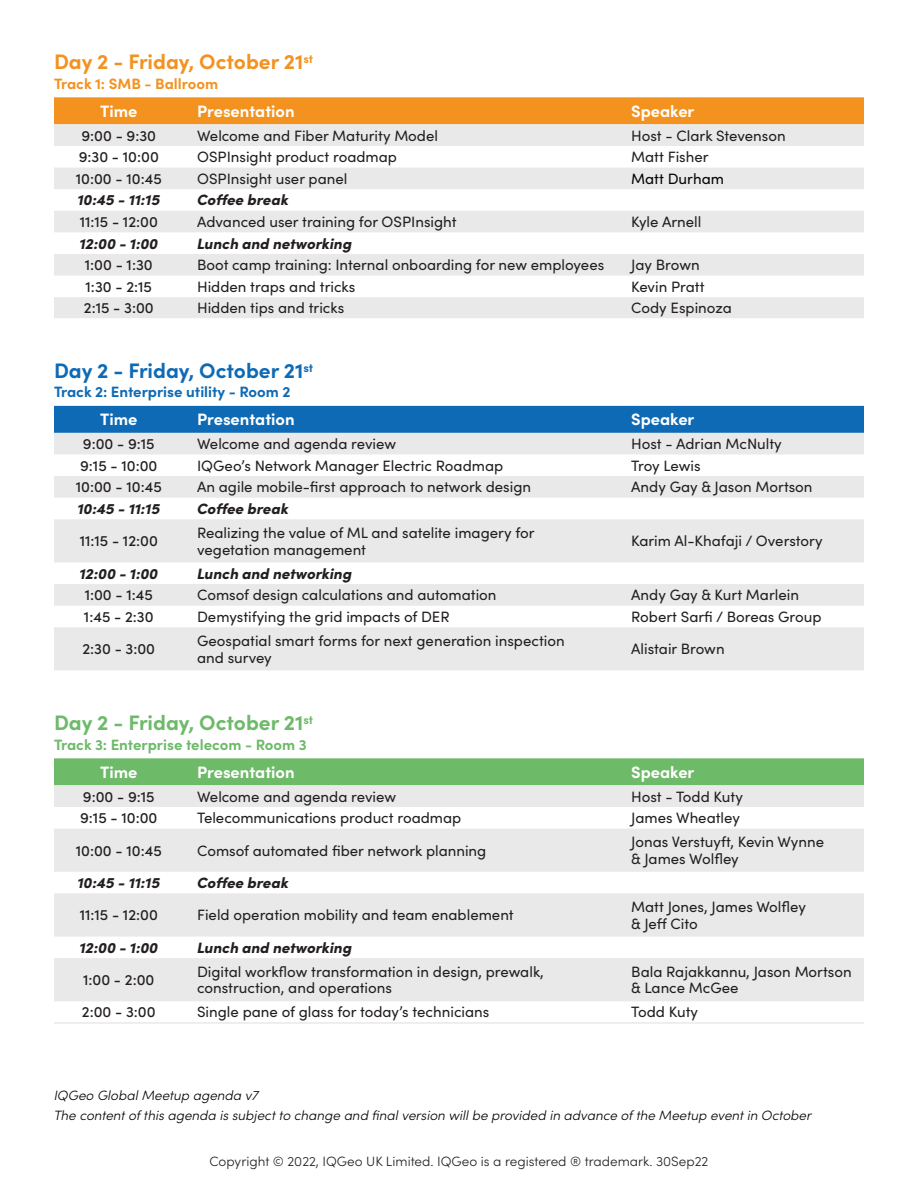
<style>
.page{position:relative;width:918px;height:1188px;background:#fff}
.page>*{position:absolute;margin:0;border:0;box-sizing:border-box;transform-origin:0 0}
.t1{font:700 21px "Sofia Pro";color:#0f6ab5}
.t2{font:700 21px "Sofia Pro";color:#6dba69}
.t3{font:700 21px "Sofia Pro";color:#f3921f}
.t4{font:700 16.5px "Sofia Pro";color:#fff}
.t5{font:15px/16.5px "Sofia Pro";color:#231f20}
.t6{font:500 15px "Sofia Pro";color:#231f20}
.t7{font:italic 900 15px "Sofia Pro";color:#231f20}
.t8{font:700 15px "Sofia Pro";color:#0f6ab5}
.t9{font:700 15px "Sofia Pro";color:#6dba69}
.t10{font:700 15px "Sofia Pro";color:#f3921f}
.t11{font:15px "Sofia Pro";color:#040503}
.t12{font:italic 300 13.5px "Sofia Pro";color:#040503}
.t13{font:300 13.5px "Sofia Pro";color:#231f20}
</style>
<div class="page">
<div style="left:54px;top:406px;width:810px;height:27px;background:#0f6ab5"></div>
<svg style="left:54px;top:433px;width:810px;height:237px;fill:#e9e9ea"></svg>
<div style="left:54px;top:758px;width:810px;height:27px;background:#6dba69"></div>
<svg style="left:54px;top:785px;width:810px;height:216px;fill:#e9e9ea"></svg>
<hr style="left:54px;top:1022px;width:130px;height:2px;background:#e9e9ea">
<hr style="left:184px;top:1022px;width:434px;height:2px;background:#e9e9ea">
<hr style="left:618px;top:1022px;width:246px;height:2px;background:#e9e9ea">
<div style="left:54px;top:97px;width:810px;height:27px;background:#f3921f"></div>
<svg style="left:54px;top:124px;width:810px;height:194px;fill:#e9e9ea"></svg>
<p class="t3" style="left:54px;top:46px;width:261px">Day 2 - Friday, October 21<sup>st</sup></p>
<p class="t10" style="left:54px;top:72px;width:166px">Track 1: SMB - Ballroom</p>
<p class="t4" style="left:100px;top:98px;width:39px">Time</p>
<p class="t4" style="left:197px;top:98px;width:99px">Presentation</p>
<p class="t4" style="left:631px;top:98px;width:65px">Speaker</p>
<p class="t6" style="left:81px;top:124px;width:76px">9:00 - 9:30</p>
<p class="t5" style="left:197px;top:126px;width:242px">Welcome and Fiber Maturity Model</p>
<p class="t5" style="left:631px;top:126px;width:156px">Host - Clark Stevenson</p>
<p class="t6" style="left:79px;top:146px;width:82px">9:30 - 10:00</p>
<p class="t5" style="left:197px;top:148px;width:201px">OSPInsight product roadmap</p>
<p class="t5" style="left:631px;top:148px;width:79px">Matt Fisher</p>
<p class="t6" style="left:76px;top:167px;width:87px">10:00 - 10:45</p>
<p class="t5" style="left:197px;top:169px;width:152px">OSPInsight user panel</p>
<p class="t11" style="left:631px;top:168px;width:94px">Matt Durham</p>
<p class="t7" style="left:77px;top:188px;width:84px">10:45 - 11:15</p>
<p class="t7" style="left:197px;top:188px;width:93px">Coffee break</p>
<p class="t6" style="left:80px;top:211px;width:80px">11:15 - 12:00</p>
<p class="t5" style="left:197px;top:213px;width:261px">Advanced user training for OSPInsight</p>
<p class="t5" style="left:631px;top:213px;width:72px">Kyle Arnell</p>
<p class="t7" style="left:79px;top:232px;width:80px">12:00 - 1:00</p>
<p class="t7" style="left:197px;top:232px;width:156px">Lunch and networking</p>
<p class="t6" style="left:85px;top:254px;width:69px">1:00 - 1:30</p>
<p class="t5" style="left:197px;top:256px;width:409px">Boot camp training: Internal onboarding for new employees</p>
<p class="t5" style="left:631px;top:256px;width:70px">Jay Brown</p>
<p class="t6" style="left:86px;top:275px;width:68px">1:30 - 2:15</p>
<p class="t5" style="left:197px;top:277px;width:160px">Hidden traps and tricks</p>
<p class="t5" style="left:631px;top:277px;width:75px">Kevin Pratt</p>
<p class="t6" style="left:84px;top:297px;width:71px">2:15 - 3:00</p>
<p class="t5" style="left:197px;top:299px;width:149px">Hidden tips and tricks</p>
<p class="t5" style="left:631px;top:299px;width:102px">Cody Espinoza</p>
<p class="t1" style="left:54px;top:354px;width:261px">Day 2 - Friday, October 21<sup>st</sup></p>
<p class="t8" style="left:54px;top:380px;width:238px">Track 2: Enterprise utility - Room 2</p>
<p class="t4" style="left:100px;top:407px;width:39px">Time</p>
<p class="t4" style="left:197px;top:407px;width:99px">Presentation</p>
<p class="t4" style="left:631px;top:407px;width:65px">Speaker</p>
<p class="t6" style="left:83px;top:433px;width:73px">9:00 - 9:15</p>
<p class="t5" style="left:197px;top:435px;width:201px">Welcome and agenda review</p>
<p class="t5" style="left:631px;top:435px;width:152px">Host - Adrian McNulty</p>
<p class="t6" style="left:80px;top:454px;width:79px">9:15 - 10:00</p>
<p class="t5" style="left:197px;top:456px;width:308px">IQGeo’s Network Manager Electric Roadmap</p>
<p class="t5" style="left:631px;top:456px;width:71px">Troy Lewis</p>
<p class="t6" style="left:76px;top:476px;width:87px">10:00 - 10:45</p>
<p class="t5" style="left:197px;top:478px;width:336px">An agile mobile-first approach to network design</p>
<p class="t5" style="left:631px;top:478px;width:183px">Andy Gay &amp; Jason Mortson</p>
<p class="t7" style="left:77px;top:497px;width:84px">10:45 - 11:15</p>
<p class="t7" style="left:197px;top:497px;width:93px">Coffee break</p>
<p class="t6" style="left:80px;top:530px;width:80px">11:15 - 12:00</p>
<p class="t5" style="left:197px;top:524px;width:339px">Realizing the value of ML and satelite imagery for vegetation management</p>
<p class="t5" style="left:631px;top:532px;width:193px">Karim Al-Khafaji / Overstory</p>
<p class="t7" style="left:79px;top:562px;width:80px">12:00 - 1:00</p>
<p class="t7" style="left:197px;top:562px;width:156px">Lunch and networking</p>
<p class="t6" style="left:85px;top:584px;width:70px">1:00 - 1:45</p>
<p class="t5" style="left:197px;top:586px;width:301px">Comsof design calculations and automation</p>
<p class="t5" style="left:631px;top:586px;width:169px">Andy Gay &amp; Kurt Marlein</p>
<p class="t6" style="left:84px;top:606px;width:71px">1:45 - 2:30</p>
<p class="t5" style="left:197px;top:608px;width:254px">Demystifying the grid impacts of DER</p>
<p class="t5" style="left:631px;top:608px;width:192px">Robert Sarfi / Boreas Group</p>
<p class="t6" style="left:82px;top:638px;width:74px">2:30 - 3:00</p>
<p class="t5" style="left:197px;top:632px;width:369px">Geospatial smart forms for next generation inspection and survey</p>
<p class="t5" style="left:631px;top:640px;width:95px">Alistair Brown</p>
<p class="t2" style="left:54px;top:707px;width:261px">Day 2 - Friday, October 21<sup>st</sup></p>
<p class="t9" style="left:54px;top:733px;width:254px">Track 3: Enterprise telecom - Room 3</p>
<p class="t4" style="left:100px;top:759px;width:39px">Time</p>
<p class="t4" style="left:197px;top:759px;width:99px">Presentation</p>
<p class="t4" style="left:631px;top:759px;width:65px">Speaker</p>
<p class="t6" style="left:83px;top:785px;width:73px">9:00 - 9:15</p>
<p class="t5" style="left:197px;top:787px;width:201px">Welcome and agenda review</p>
<p class="t5" style="left:631px;top:787px;width:113px">Host - Todd Kuty</p>
<p class="t6" style="left:80px;top:807px;width:79px">9:15 - 10:00</p>
<p class="t5" style="left:197px;top:809px;width:266px">Telecommunications product roadmap</p>
<p class="t5" style="left:631px;top:809px;width:110px">James Wheatley</p>
<p class="t6" style="left:76px;top:839px;width:87px">10:00 - 10:45</p>
<p class="t5" style="left:197px;top:841px;width:291px">Comsof automated fiber network planning</p>
<p class="t5" style="left:631px;top:833px;width:194px">Jonas Verstuyft, Kevin Wynne &amp; James Wolfley</p>
<p class="t7" style="left:77px;top:871px;width:84px">10:45 - 11:15</p>
<p class="t7" style="left:197px;top:871px;width:93px">Coffee break</p>
<p class="t6" style="left:80px;top:904px;width:80px">11:15 - 12:00</p>
<p class="t5" style="left:197px;top:906px;width:318px">Field operation mobility and team enablement</p>
<p class="t5" style="left:631px;top:898px;width:176px">Matt Jones, James Wolfley &amp; Jeff Cito</p>
<p class="t7" style="left:79px;top:936px;width:80px">12:00 - 1:00</p>
<p class="t7" style="left:197px;top:936px;width:156px">Lunch and networking</p>
<p class="t6" style="left:83px;top:969px;width:73px">1:00 - 2:00</p>
<p class="t5" style="left:197px;top:963px;width:348px">Digital workflow transformation in design, prewalk, construction, and operations</p>
<p class="t5" style="left:631px;top:963px;width:222px">Bala Rajakkannu, Jason Mortson &amp; Lance McGee</p>
<p class="t6" style="left:82px;top:1001px;width:75px">2:00 - 3:00</p>
<p class="t5" style="left:197px;top:1003px;width:294px">Single pane of glass for today’s technicians</p>
<p class="t5" style="left:631px;top:1003px;width:68px">Todd Kuty</p>
<p class="t12" style="left:54px;top:1086px;width:206px">IQGeo Global Meetup agenda v7</p>
<p class="t12" style="left:54px;top:1105px;width:759px">The content of this agenda is subject to change and final version will be provided in advance of the Meetup event in October</p>
<p class="t13" style="left:210px;top:1151px;width:500px">Copyright © 2022, IQGeo UK Limited. IQGeo is a registered ® trademark. 30Sep22</p>
</div>
